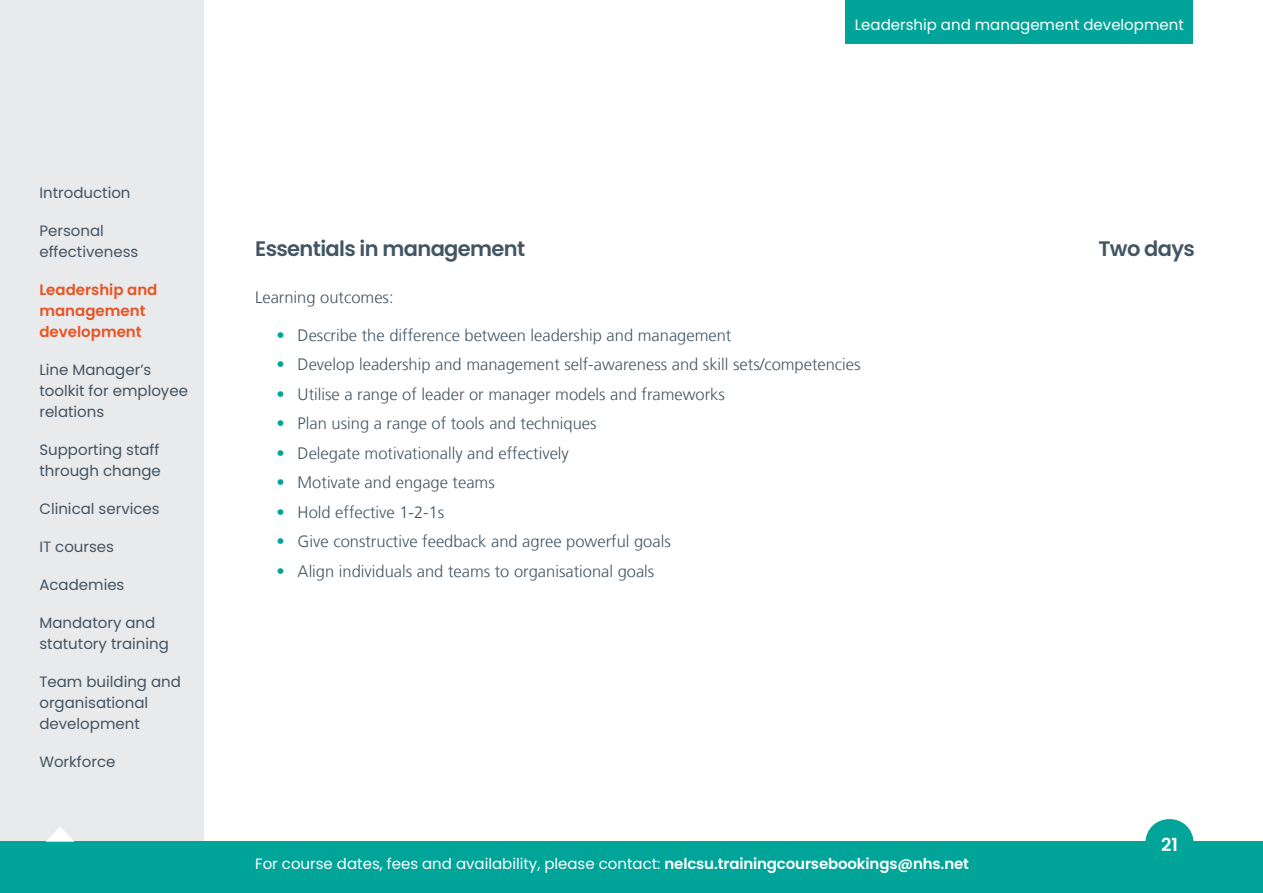
<style>
.page{position:relative;width:1263px;height:893px;background:#fff}
.page>*{position:absolute;margin:0;border:0;box-sizing:border-box;transform-origin:0 0}
.t1{font:600 21px "Poppins";letter-spacing:-.03em;color:#425563}
.t2{font:600 18px "Poppins";color:#fff}
.t3{font:300 16.5px "Frutiger LT";color:#425563}
.t4{font:15px/21px "Poppins";color:#425563}
.t5{font:15px "Poppins";color:#fff}
.t6{font:600 15px/21px "Poppins";color:#e95324}
.s1{color:#00a499}
.s2{font-weight:600}
</style>
<div class="page">
<div style="left:0;top:0;width:204px;height:893px;background:#e8eaec"></div>
<div style="left:846px;top:0;width:347px;height:44px;background:#00a499"></div>
<div style="left:0;top:842px;width:1263px;height:51px;background:#00a499"></div>
<svg style="left:1145px;top:819px;width:49px;height:23px"></svg>
<svg style="left:46px;top:827px;width:28px;height:15px"></svg>
<p class="t4" style="left:39px;top:183px;width:93px">Introduction</p>
<p class="t4" style="left:39px;top:221px;width:100px">Personal effectiveness</p>
<p class="t6" style="left:39px;top:280px;width:120px">Leadership and management development</p>
<p class="t4" style="left:39px;top:360px;width:150px">Line Manager’s toolkit for employee relations</p>
<p class="t4" style="left:39px;top:440px;width:123px">Supporting staff through change</p>
<p class="t4" style="left:39px;top:499px;width:122px">Clinical services</p>
<p class="t4" style="left:39px;top:537px;width:76px">IT courses</p>
<p class="t4" style="left:39px;top:575px;width:87px">Academies</p>
<p class="t4" style="left:39px;top:613px;width:131px">Mandatory and statutory training</p>
<p class="t4" style="left:39px;top:672px;width:143px">Team building and organisational development</p>
<p class="t4" style="left:39px;top:752px;width:78px">Workforce</p>
<p class="t5" style="left:855px;top:16px;width:331px">Leadership and management development</p>
<p class="t1" style="left:255px;top:237px;width:272px">Essentials in management</p>
<p class="t3" style="left:255px;top:288px;width:140px">Learning outcomes:</p>
<p class="t3" style="left:276px;top:326px;width:456px"><span class="s1">•</span> Describe the difference between leadership and management</p>
<p class="t3" style="left:276px;top:355px;width:586px"><span class="s1">•</span> Develop leadership and management self-awareness and skill sets/competencies</p>
<p class="t3" style="left:276px;top:385px;width:450px"><span class="s1">•</span> Utilise a range of leader or manager models and frameworks</p>
<p class="t3" style="left:276px;top:414px;width:322px"><span class="s1">•</span> Plan using a range of tools and techniques</p>
<p class="t3" style="left:276px;top:444px;width:294px"><span class="s1">•</span> Delegate motivationally and effectively</p>
<p class="t3" style="left:276px;top:473px;width:220px"><span class="s1">•</span> Motivate and engage teams</p>
<p class="t3" style="left:276px;top:503px;width:169px"><span class="s1">•</span> Hold effective 1-2-1s</p>
<p class="t3" style="left:276px;top:532px;width:396px"><span class="s1">•</span> Give constructive feedback and agree powerful goals</p>
<p class="t3" style="left:276px;top:562px;width:379px"><span class="s1">•</span> Align individuals and teams to organisational goals</p>
<p class="t5" style="left:255px;top:855px;width:715px">For course dates, fees and availability, please contact: <span class="s2">nelcsu.trainingcoursebookings@nhs.net</span></p>
<p class="t1" style="left:1098px;top:237px;width:98px">Two days</p>
<p class="t2" style="left:1161px;top:834px;width:18px">21</p>
</div>
